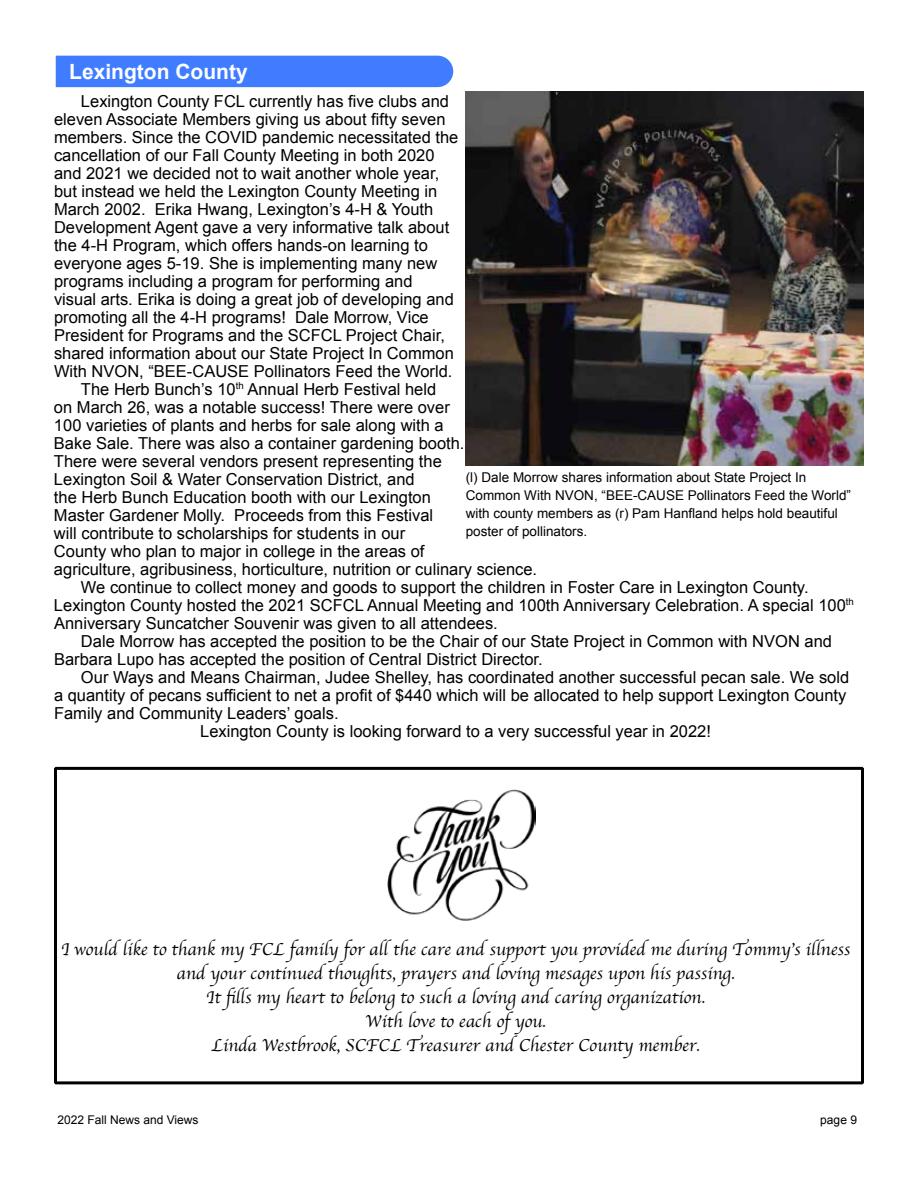
<style>
.page{position:relative;width:918px;height:1188px;background:#fff}
.page>*{position:absolute;margin:0;border:0;box-sizing:border-box;transform-origin:0 0}
.t1{font:700 21px "Arial";color:#fff}
.t2{font:18px/24px "Apple Chancery";color:#000;text-align:center}
.t3{font:16.5px "Arial";color:#000}
.t4{font:13.5px/18px "Arial";color:#000}
.t5{font:12px "Arial";color:#000}
</style>
<div class="page">
<div style="left:54px;top:767px;width:810px;height:317px;border:3px solid #000"></div>
<div style="left:56px;top:56px;width:397px;height:31px;background:#407cff"></div>
<img style="left:466px;top:92px;width:398px;height:373px">
<img style="left:388px;top:789px;width:148px;height:132px">
<p class="t1" style="left:69px;top:58px;width:180px">Lexington County</p>
<p class="t3" style="left:81px;top:90px;width:370px">Lexington County FCL currently has five clubs and</p>
<p class="t3" style="left:54px;top:108px;width:393px">eleven Associate Members giving us about fifty seven</p>
<p class="t3" style="left:54px;top:126px;width:406px">members. Since the COVID pandemic necessitated the</p>
<p class="t3" style="left:54px;top:144px;width:382px">cancellation of our Fall County Meeting in both 2020</p>
<p class="t3" style="left:54px;top:162px;width:387px">and 2021 we decided not to wait another whole year,</p>
<p class="t3" style="left:54px;top:180px;width:385px">but instead we held the Lexington County Meeting in</p>
<p class="t3" style="left:54px;top:198px;width:381px">March 2002. Erika Hwang, Lexington’s 4-H &amp; Youth</p>
<p class="t3" style="left:54px;top:216px;width:397px">Development Agent gave a very informative talk about</p>
<p class="t3" style="left:54px;top:234px;width:375px">the 4-H Program, which offers hands-on learning to</p>
<p class="t3" style="left:54px;top:252px;width:385px">everyone ages 5-19. She is implementing many new</p>
<p class="t3" style="left:54px;top:270px;width:360px">programs including a program for performing and</p>
<p class="t3" style="left:54px;top:288px;width:401px">visual arts. Erika is doing a great job of developing and</p>
<p class="t3" style="left:54px;top:306px;width:376px">promoting all the 4-H programs! Dale Morrow, Vice</p>
<p class="t3" style="left:54px;top:324px;width:392px">President for Programs and the SCFCL Project Chair,</p>
<p class="t3" style="left:54px;top:342px;width:401px">shared information about our State Project In Common</p>
<p class="t3" style="left:54px;top:360px;width:400px">With NVON, “BEE-CAUSE Pollinators Feed the World.</p>
<p class="t3" style="left:81px;top:378px;width:357px">The Herb Bunch’s 10<sup>th</sup> Annual Herb Festival held</p>
<p class="t3" style="left:54px;top:396px;width:397px">on March 26, was a notable success! There were over</p>
<p class="t3" style="left:54px;top:414px;width:391px">100 varieties of plants and herbs for sale along with a</p>
<p class="t3" style="left:54px;top:432px;width:412px">Bake Sale. There was also a container gardening booth.</p>
<p class="t3" style="left:54px;top:450px;width:389px">There were several vendors present representing the</p>
<p class="t3" style="left:54px;top:468px;width:362px">Lexington Soil &amp; Water Conservation District, and</p>
<p class="t3" style="left:54px;top:486px;width:378px">the Herb Bunch Education booth with our Lexington</p>
<p class="t3" style="left:54px;top:504px;width:381px">Master Gardener Molly. Proceeds from this Festival</p>
<p class="t3" style="left:54px;top:522px;width:353px">will contribute to scholarships for students in our</p>
<p class="t3" style="left:54px;top:540px;width:372px">County who plan to major in college in the areas of</p>
<p class="t3" style="left:54px;top:558px;width:485px">agriculture, agribusiness, horticulture, nutrition or culinary science.</p>
<p class="t3" style="left:81px;top:576px;width:729px">We continue to collect money and goods to support the children in Foster Care in Lexington County.</p>
<p class="t3" style="left:54px;top:594px;width:801px">Lexington County hosted the 2021 SCFCL Annual Meeting and 100th Anniversary Celebration. A special 100<sup>th</sup></p>
<p class="t3" style="left:54px;top:612px;width:445px">Anniversary Suncatcher Souvenir was given to all attendees.</p>
<p class="t3" style="left:81px;top:630px;width:753px">Dale Morrow has accepted the position to be the Chair of our State Project in Common with NVON and</p>
<p class="t3" style="left:54px;top:648px;width:490px">Barbara Lupo has accepted the position of Central District Director.</p>
<p class="t3" style="left:81px;top:666px;width:770px">Our Ways and Means Chairman, Judee Shelley, has coordinated another successful pecan sale. We sold</p>
<p class="t3" style="left:54px;top:684px;width:794px">a quantity of pecans sufficient to net a profit of $440 which will be allocated to help support Lexington County</p>
<p class="t3" style="left:54px;top:702px;width:286px">Family and Community Leaders’ goals.</p>
<p class="t3" style="left:200px;top:720px;width:512px">Lexington County is looking forward to a very successful year in 2022!</p>
<p class="t4" style="left:466px;top:468px;width:387px">(l) Dale Morrow shares information about State Project In Common With NVON, “BEE-CAUSE Pollinators Feed the World” with county members as (r) Pam Hanfland helps hold beautiful poster of pollinators.</p>
<p class="t2" style="left:61px;top:937px;width:791px">I would like to thank my FCL family for all the care and support you provided me during Tommy’s illness and your continued thoughts, prayers and loving mesages upon his passing.<br>It fills my heart to belong to such a loving and caring organization.<br>With love to each of you.<br>Linda Westbrook, SCFCL Treasurer and Chester County member.</p>
<p class="t5" style="left:57px;top:1112px;width:143px">2022 Fall News and Views</p>
<p class="t5" style="left:820px;top:1112px;width:38px">page 9</p>
</div>
